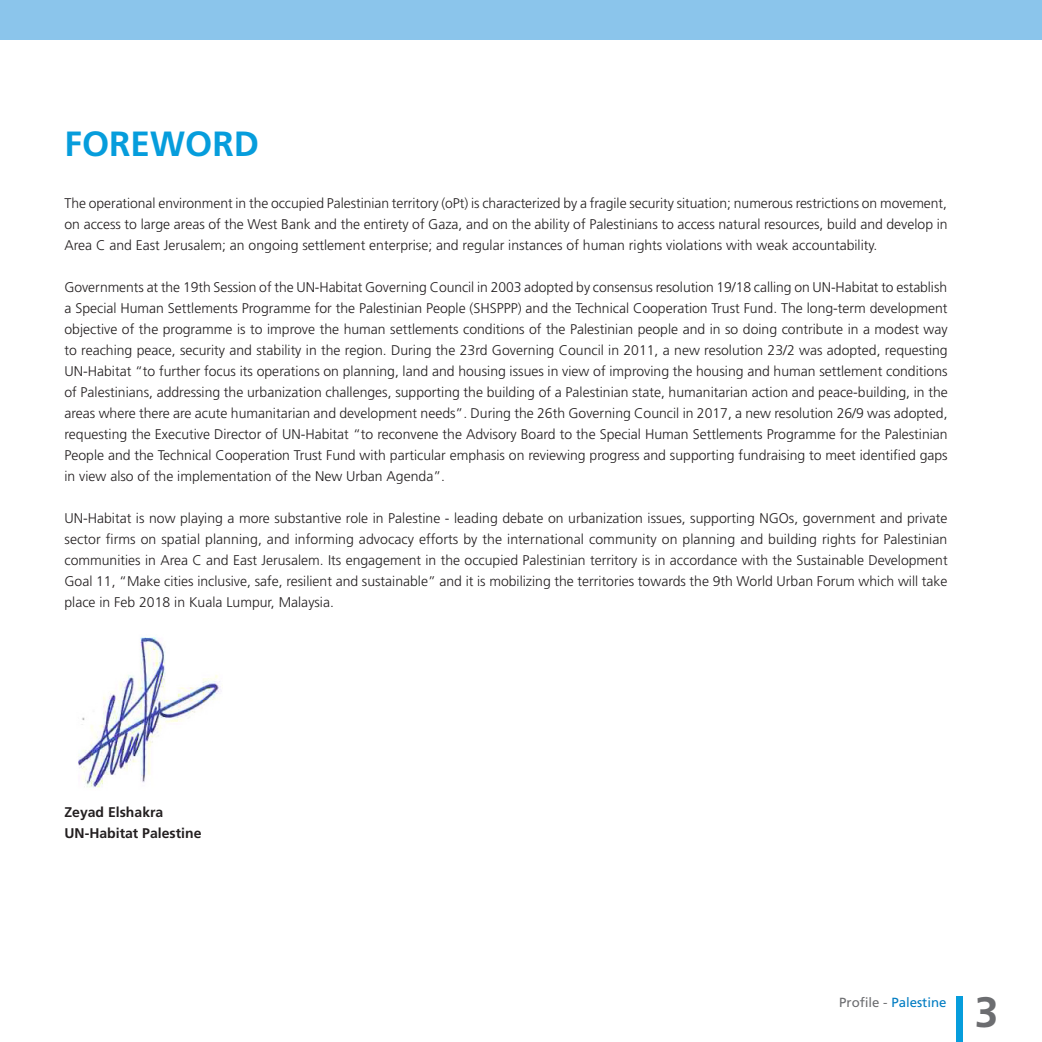
<style>
.page{position:relative;width:1042px;height:1042px;background:#fff}
.page>*{position:absolute;margin:0;border:0;box-sizing:border-box;transform-origin:0 0}
.t1{font:700 42.52px "Frutiger LT Std";color:#6c6d70}
.HEADING_1{font:700 35px "Frutiger LT Std";color:#069ddc}
.BODY_TEXT{font:300 14px/21px "Frutiger LT Std";color:#231f20;text-align:justify}
.BODY_TEXT-2{font:700 14px "Frutiger LT Std";color:#231f20}
.t2{font:13.3px "Frutiger LT Std";color:#007cc2}
.s1{color:#6c6d70}
</style>
<div class="page">
<div style="left:956px;top:996px;width:7px;height:46px;background:#069ddc"></div>
<div style="left:0;top:0;width:1042px;height:40px;background:#8bc5eb"></div>
<img style="left:78px;top:637px;width:143px;height:151px">
<p class="HEADING_1" style="left:64px;top:123px;width:196px">FOREWORD</p>
<p class="BODY_TEXT" style="left:64px;top:193px;width:885px">The operational environment in the occupied Palestinian territory (oPt) is characterized by a fragile security situation; numerous restrictions on movement, on access to large areas of the West Bank and the entirety of Gaza, and on the ability of Palestinians to access natural resources, build and develop in Area C and East Jerusalem; an ongoing settlement enterprise; and regular instances of human rights violations with weak accountability.</p>
<p class="BODY_TEXT" style="left:64px;top:277px;width:885px">Governments at the 19th Session of the UN-Habitat Governing Council in 2003 adopted by consensus resolution 19/18 calling on UN-Habitat to establish a Special Human Settlements Programme for the Palestinian People (SHSPPP) and the Technical Cooperation Trust Fund. The long-term development objective of the programme is to improve the human settlements conditions of the Palestinian people and in so doing contribute in a modest way to reaching peace, security and stability in the region. During the 23rd Governing Council in 2011, a new resolution 23/2 was adopted, requesting UN-Habitat “to further focus its operations on planning, land and housing issues in view of improving the housing and human settlement conditions of Palestinians, addressing the urbanization challenges, supporting the building of a Palestinian state, humanitarian action and peace-building, in the areas where there are acute humanitarian and development needs”. During the 26th Governing Council in 2017, a new resolution 26/9 was adopted, requesting the Executive Director of UN-Habitat “to reconvene the Advisory Board to the Special Human Settlements Programme for the Palestinian People and the Technical Cooperation Trust Fund with particular emphasis on reviewing progress and supporting fundraising to meet identified gaps in view also of the implementation of the New Urban Agenda”.</p>
<p class="BODY_TEXT" style="left:64px;top:508px;width:885px">UN-Habitat is now playing a more substantive role in Palestine - leading debate on urbanization issues, supporting NGOs, government and private sector firms on spatial planning, and informing advocacy efforts by the international community on planning and building rights for Palestinian communities in Area C and East Jerusalem. Its engagement in the occupied Palestinian territory is in accordance with the Sustainable Development Goal 11, “Make cities inclusive, safe, resilient and sustainable” and it is mobilizing the territories towards the 9th World Urban Forum which will take place in Feb 2018 in Kuala Lumpur, Malaysia.</p>
<p class="BODY_TEXT-2" style="left:64px;top:804px;width:100px">Zeyad Elshakra</p>
<p class="BODY_TEXT-2" style="left:64px;top:825px;width:138px">UN-Habitat Palestine</p>
<p class="t2" style="left:839px;top:994px;width:109px"><span class="s1">Profile -</span> Palestine</p>
<p class="t1" style="left:975px;top:987px;width:25px">3</p>
</div>
